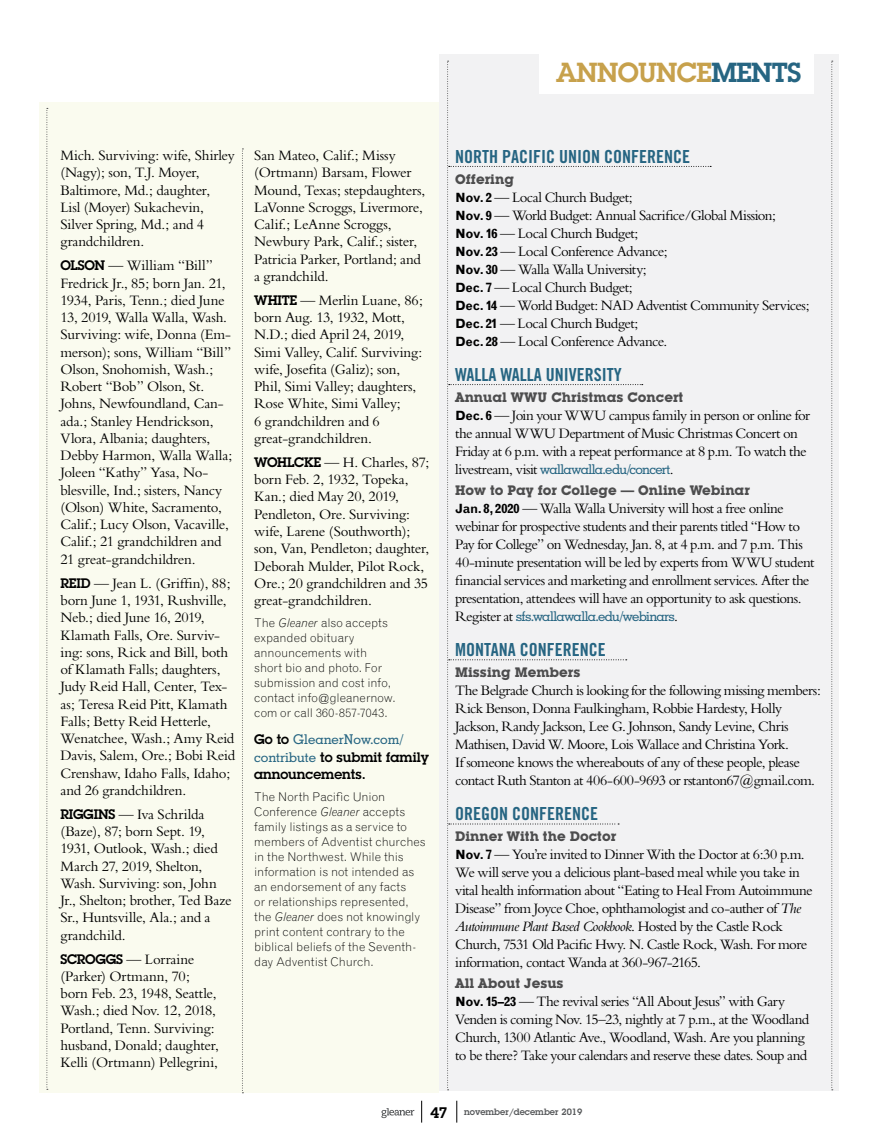
<style>
.page{position:relative;width:878px;height:1148px;background:#fff}
.page>*{position:absolute;margin:0;border:0;box-sizing:border-box;transform-origin:0 0}
.t1{font:600 27px "Lubalin Graph";letter-spacing:-.025em;color:#c7a14c}
.heading_2-Announceme{font:18px "Trade Gothic Bold Cond Twenty";color:#266582}
.body-Family-28295{font:15px/17.2px "Bembo";letter-spacing:-.015em;color:#000}
.body-Announcements-2{font:15px/18px "Bembo";letter-spacing:-.04em;color:#000}
.heading_3-Announceme{font:700 13.5px "Lubalin Graph IT Cby BT";color:#4d4d4e}
.body-Announcements-2-2{font:500 13.5px "Geometric Slab 703 BT";letter-spacing:-.04em;color:#266582}
.heading_2-Family-282{font:600 13.5px/17.2px "Lubalin Graph";color:#000}
.reference-Family-282{font:300 12px/15px "Grotesque";color:#000}
.t2{font:600 9px "Lubalin Graph";color:#57595b}
.s1{color:#266582}
.s2{font-family:"Lubalin Graph";font-weight:600;font-size:13.5px}
.s3{font-style:italic}
.s4{font-family:"Geometric Slab 703 BT";font-weight:500;color:#266582}
.s5{font-family:"Grotesque";font-weight:700;font-size:12.75px}
.s6{font-family:"Bembo";font-weight:400;font-size:15px;color:#000}
.s7{font-size:15px;color:#000}
</style>
<div class="page">
<div style="left:39px;top:102px;width:400px;height:990px;background:#fafbef"></div>
<svg style="left:46px;top:108px;width:2px;height:981px"></svg>
<svg style="left:242px;top:148px;width:1px;height:945px"></svg>
<svg style="left:381px;top:1108px;width:33px;height:10px"></svg>
<svg style="left:456px;top:1100px;width:1px;height:22px"></svg>
<svg style="left:421px;top:1100px;width:1px;height:22px"></svg>
<div style="left:438px;top:54px;width:400px;height:1036px;background:#f2f2f3"></div>
<svg style="left:831px;top:61px;width:1px;height:1029px"></svg>
<div style="left:539px;top:40px;width:275px;height:54px;background:#fff"></div>
<svg style="left:447px;top:61px;width:264px;height:1029px"></svg>
<p class="t1" style="left:556px;top:55px;width:246px">ANNOUNCE<span class="s1">MENTS</span></p>
<p class="body-Family-28295" style="left:60px;top:146px;width:176px">Mich. Surviving: wife, Shirley (Nagy); son, T.J. Moyer,<br>Baltimore, Md.; daughter,<br>Lisl (Moyer) Sukachevin,<br>Silver Spring, Md.; and 4 grandchildren.</p>
<p class="body-Family-28295" style="left:60px;top:257px;width:173px"><span class="s2">OLSON</span> — William “Bill”<br>Fredrick Jr., 85; born Jan. 21,<br>1934, Paris, Tenn.; died June<br>13, 2019, Walla Walla, Wash.<br>Surviving: wife, Donna (Em&shy;merson); sons, William “Bill”<br>Olson, Snohomish, Wash.;<br>Robert “Bob” Olson, St.<br>Johns, Newfoundland, Can&shy;ada.; Stanley Hendrickson,<br>Vlora, Albania; daughters,<br>Debby Harmon, Walla Walla;<br>Joleen “Kathy” Yasa, No&shy;blesville, Ind.; sisters, Nancy (Olson) White, Sacramento,<br>Calif.; Lucy Olson, Vacaville,<br>Calif.; 21 grandchildren and<br>21 great-grandchildren.</p>
<p class="body-Family-28295" style="left:60px;top:574px;width:176px"><span class="s2">REID</span> — Jean L. (Griffin), 88; born June 1, 1931, Rushville,<br>Neb.; died June 16, 2019,<br>Klamath Falls, Ore. Surviv&shy;ing: sons, Rick and Bill, both of Klamath Falls; daughters,<br>Judy Reid Hall, Center, Tex&shy;as; Teresa Reid Pitt, Klamath<br>Falls; Betty Reid Hetterle,<br>Wenatchee, Wash.; Amy Reid<br>Davis, Salem, Ore.; Bobi Reid<br>Crenshaw, Idaho Falls, Idaho; and 26 grandchildren.</p>
<p class="body-Family-28295" style="left:60px;top:805px;width:173px"><span class="s2">RIGGINS</span> — Iva Schrilda (Baze), 87; born Sept. 19,<br>1931, Outlook, Wash.; died<br>March 27, 2019, Shelton,<br>Wash. Surviving: son, John<br>Jr., Shelton; brother, Ted Baze<br>Sr., Huntsville, Ala.; and a grandchild.</p>
<p class="body-Family-28295" style="left:60px;top:950px;width:160px"><span class="s2">SCROGGS</span> — Lorraine (Parker) Ortmann, 70; born Feb. 23, 1948, Seattle,<br>Wash.; died Nov. 12, 2018,<br>Portland, Tenn. Surviving: husband, Donald; daughter,<br>Kelli (Ortmann) Pellegrini,</p>
<p class="body-Family-28295" style="left:254px;top:146px;width:172px">San Mateo, Calif.; Missy (Ortmann) Barsam, Flower<br>Mound, Texas; stepdaughters,<br>LaVonne Scroggs, Livermore,<br>Calif.; LeAnne Scroggs,<br>Newbury Park, Calif.; sister,<br>Patricia Parker, Portland; and a grandchild.</p>
<p class="body-Family-28295" style="left:254px;top:291px;width:170px"><span class="s2">WHITE</span> — Merlin Luane, 86; born Aug. 13, 1932, Mott,<br>N.D.; died April 24, 2019,<br>Simi Valley, Calif. Surviving: wife, Josefita (Galiz); son,<br>Phil, Simi Valley; daughters,<br>Rose White, Simi Valley;<br>6 grandchildren and 6 great-grandchildren.</p>
<p class="body-Family-28295" style="left:254px;top:453px;width:177px"><span class="s2">WOHLCKE</span> — H. Charles, 87; born Feb. 2, 1932, Topeka,<br>Kan.; died May 20, 2019,<br>Pendleton, Ore. Surviving: wife, Larene (Southworth); son, Van, Pendleton; daughter,<br>Deborah Mulder, Pilot Rock,<br>Ore.; 20 grandchildren and 35 great-grandchildren.</p>
<p class="reference-Family-282" style="left:254px;top:615px;width:143px">The <span class="s3">Gleaner</span> also accepts expanded obituary announcements with short bio and photo. For submission and cost info, contact info@gleanernow. com or call 360-857-7043.</p>
<p class="heading_2-Family-282" style="left:254px;top:730px;width:176px">Go to <span class="s4">GleanerNow.com/ contribute</span> to submit family announcements.</p>
<p class="reference-Family-282" style="left:254px;top:789px;width:173px">The North Pacific Union<br>Conference <span class="s3">Gleaner</span> accepts family listings as a service to members of Adventist churches in the Northwest. While this information is not intended as an endorsement of any facts<br>or relationships represented, the <span class="s3">Gleaner</span> does not knowingly print content contrary to the biblical beliefs of the Seventh&shy;day Adventist Church.</p>
<p class="heading_2-Announceme" style="left:455px;top:145px;width:236px">NORTH PACIFIC UNION CONFERENCE</p>
<p class="heading_3-Announceme" style="left:455px;top:170px;width:60px">Offering</p>
<p class="body-Announcements-2" style="left:455px;top:187px;width:179px"><span class="s5">Nov. 2</span> — Local Church Budget;</p>
<p class="body-Announcements-2" style="left:455px;top:205px;width:322px"><span class="s5">Nov. 9</span> — World Budget: Annual Sacrifice/Global Mission;</p>
<p class="body-Announcements-2" style="left:455px;top:223px;width:185px"><span class="s5">Nov. 16</span> — Local Church Budget;</p>
<p class="body-Announcements-2" style="left:455px;top:241px;width:214px"><span class="s5">Nov. 23</span> — Local Conference Advance;</p>
<p class="body-Announcements-2" style="left:455px;top:259px;width:193px"><span class="s5">Nov. 30</span> — Walla Walla University;</p>
<p class="body-Announcements-2" style="left:455px;top:277px;width:179px"><span class="s5">Dec. 7</span> — Local Church Budget;</p>
<p class="body-Announcements-2" style="left:455px;top:295px;width:356px"><span class="s5">Dec. 14</span> — World Budget: NAD Adventist Community Services;</p>
<p class="body-Announcements-2" style="left:455px;top:313px;width:185px"><span class="s5">Dec. 21</span> — Local Church Budget;</p>
<p class="body-Announcements-2" style="left:455px;top:331px;width:214px"><span class="s5">Dec. 28</span> — Local Conference Advance.</p>
<p class="heading_2-Announceme" style="left:455px;top:363px;width:168px">WALLA WALLA UNIVERSITY</p>
<p class="heading_3-Announceme" style="left:455px;top:389px;width:230px">Annual WWU Christmas Concert</p>
<p class="body-Announcements-2" style="left:455px;top:406px;width:356px"><span class="s5">Dec. 6</span> — Join your WWU campus family in person or online for the annual WWU Department of Music Christmas Concert on<br>Friday at 6 p.m. with a repeat performance at 8 p.m. To watch the</p>
<p class="body-Announcements-2-2" style="left:455px;top:461px;width:220px"><span class="s6">livestream, visit</span> wallawalla.edu/concert<span class="s6">.</span></p>
<p class="heading_3-Announceme" style="left:455px;top:482px;width:296px">How to Pay for College — Online Webinar</p>
<p class="body-Announcements-2" style="left:455px;top:499px;width:361px"><span class="s5">Jan. 8, 2020</span> — Walla Walla University will host a free online webinar for prospective students and their parents titled “How to Pay for College” on Wednesday, Jan. 8, at 4 p.m. and 7 p.m. This 40-minute presentation will be led by experts from WWU student financial services and marketing and enrollment services. After the presentation, attendees will have an opportunity to ask questions.</p>
<p class="body-Announcements-2-2" style="left:455px;top:608px;width:224px"><span class="s6">Register at</span> sfs.wallawalla.edu/webinars<span class="s6">.</span></p>
<p class="heading_2-Announceme" style="left:455px;top:638px;width:152px">MONTANA CONFERENCE</p>
<p class="heading_3-Announceme" style="left:455px;top:664px;width:127px">Missing Members</p>
<p class="body-Announcements-2" style="left:455px;top:681px;width:367px">The Belgrade Church is looking for the following missing members:<br>Rick Benson, Donna Faulkingham, Robbie Hardesty, Holly Jackson, Randy Jackson, Lee G. Johnson, Sandy Levine, Chris Mathisen, David W. Moore, Lois Wallace and Christina York.<br>If someone knows the whereabouts of any of these people, please contact Ruth Stanton at 406-600-9693 or rstanton67@gmail.com.</p>
<p class="heading_2-Announceme" style="left:455px;top:802px;width:144px">OREGON CONFERENCE</p>
<p class="heading_3-Announceme" style="left:455px;top:828px;width:162px">Dinner With the Doctor</p>
<p class="body-Announcements-2" style="left:455px;top:845px;width:359px"><span class="s5">Nov. 7</span> — You’re invited to Dinner With the Doctor at 6:30 p.m.<br>We will serve you a delicious plant-based meal while you take in vital health information about “Eating to Heal From Autoimmune Disease” from Joyce Choe, ophthamologist and co-auther of <span class="s3">The Autoimmune Plant Based Cookbook</span>. Hosted by the Castle Rock Church, 7531 Old Pacific Hwy. N. Castle Rock, Wash. For more information, contact Wanda at 360-967-2165.</p>
<p class="heading_3-Announceme" style="left:455px;top:975px;width:110px">All About Jesus</p>
<p class="body-Announcements-2" style="left:455px;top:992px;width:355px"><span class="s5">Nov. 15–23</span> — The revival series “All About Jesus” with Gary Venden is coming Nov. 15–23, nightly at 7 p.m., at the Woodland Church, 1300 Atlantic Ave., Woodland, Wash. Are you planning to be there? Take your calendars and reserve these dates. Soup and</p>
<p class="t2" style="left:430px;top:1106px;width:153px"><span class="s7">47</span> november/december 2019</p>
</div>
